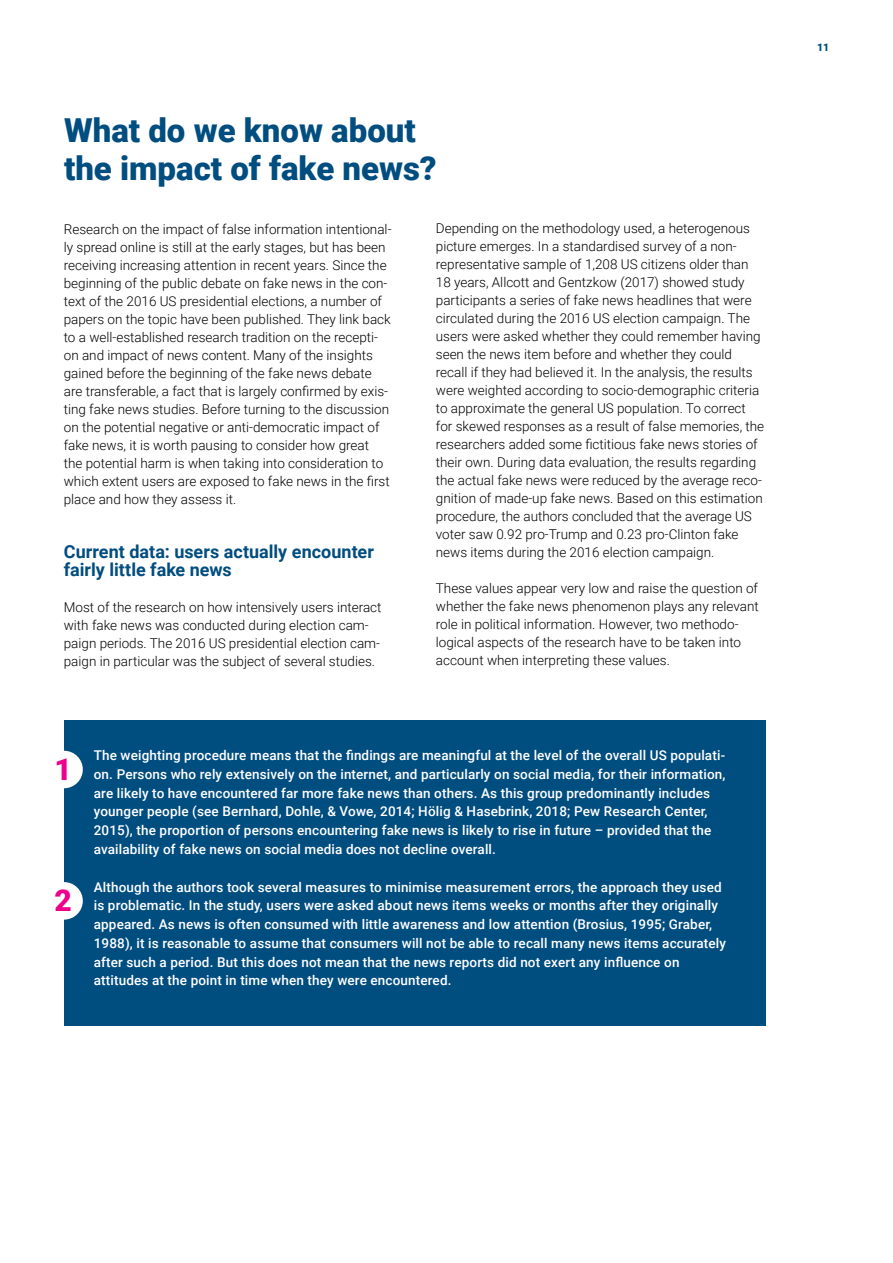
<style>
.page{position:relative;width:893px;height:1263px;background:#fff}
.page>*{position:absolute;margin:0;border:0;box-sizing:border-box;transform-origin:0 0}
.t1{font:900 33px/37.5px "Roboto";color:#004d80}
.t2{font:900 30px "Roboto";color:#ec008c}
.t3{font:700 18px/18px "Roboto";color:#004d80}
.t4{font:300 13.5px/18px "Roboto";color:#000}
.t5{font:500 13.5px/18.8px "Roboto";letter-spacing:.01em;color:#fff}
.t6{font:900 10.5px "Roboto";color:#004d80}
</style>
<div class="page">
<div style="left:64px;top:720px;width:701px;height:306px;background:#004d80"></div>
<div style="left:45px;top:751px;width:38px;height:37px;background:#fff;border-radius:50%"></div>
<div style="left:45px;top:882px;width:38px;height:38px;background:#fff;border-radius:50%"></div>
<h1 class="t1" style="left:64px;top:112px;width:374px">What do we know about the impact of fake news?</h1>
<p class="t4" style="left:64px;top:220px;width:329px">Research on the impact of false information intentional&shy;ly spread online is still at the early stages, but has been receiving increasing attention in recent years. Since the beginning of the public debate on fake news in the con&shy;text of the 2016 US presidential elections, a number of papers on the topic have been published. They link back to a well-established research tradition on the recepti&shy;on and impact of news content. Many of the insights gained before the beginning of the fake news debate are transferable, a fact that is largely confirmed by exis&shy;ting fake news studies. Before turning to the discussion on the potential negative or anti-democratic impact of fake news, it is worth pausing to consider how great<br>the potential harm is when taking into consideration to which extent users are exposed to fake news in the first place and how they assess it.</p>
<h3 class="t3" style="left:64px;top:542px;width:312px">Current data: users actually encounter fairly little fake news</h3>
<p class="t4" style="left:64px;top:598px;width:319px">Most of the research on how intensively users interact with fake news was conducted during election cam&shy;paign periods. The 2016 US presidential election cam&shy;paign in particular was the subject of several studies.</p>
<p class="t4" style="left:436px;top:220px;width:330px">Depending on the methodology used, a heterogenous picture emerges. In a standardised survey of a non&shy;representative sample of 1,208 US citizens older than 18 years, Allcott and Gentzkow (2017) showed study participants a series of fake news headlines that were circulated during the 2016 US election campaign. The users were asked whether they could remember having seen the news item before and whether they could recall if they had believed it. In the analysis, the results were weighted according to socio-demographic criteria to approximate the general US population. To correct for skewed responses as a result of false memories, the researchers added some fictitious fake news stories of their own. During data evaluation, the results regarding the actual fake news were reduced by the average reco&shy;gnition of made-up fake news. Based on this estimation procedure, the authors concluded that the average US voter saw 0.92 pro-Trump and 0.23 pro-Clinton fake news items during the 2016 election campaign.</p>
<p class="t4" style="left:436px;top:580px;width:324px">These values appear very low and raise the question of whether the fake news phenomenon plays any relevant role in political information. However, two methodo&shy;logical aspects of the research have to be taken into account when interpreting these values.</p>
<h2 class="t2" style="left:54px;top:752px;width:19px">1</h2>
<h2 class="t2" style="left:54px;top:883px;width:19px">2</h2>
<p class="t5" style="left:94px;top:746px;width:633px">The weighting procedure means that the findings are meaningful at the level of the overall US populati&shy;on. Persons who rely extensively on the internet, and particularly on social media, for their information, are likely to have encountered far more fake news than others. As this group predominantly includes younger people (see Bernhard, Dohle, &amp; Vowe, 2014; Hölig &amp; Hasebrink, 2018; Pew Research Center, 2015), the proportion of persons encountering fake news is likely to rise in future – provided that the availability of fake news on social media does not decline overall.</p>
<p class="t5" style="left:94px;top:877px;width:634px">Although the authors took several measures to minimise measurement errors, the approach they used is problematic. In the study, users were asked about news items weeks or months after they originally appeared. As news is often consumed with little awareness and low attention (Brosius, 1995; Graber, 1988), it is reasonable to assume that consumers will not be able to recall many news items accurately after such a period. But this does not mean that the news reports did not exert any influence on attitudes at the point in time when they were encountered.</p>
<p class="t6" style="left:817px;top:41px;width:14px">11</p>
</div>
